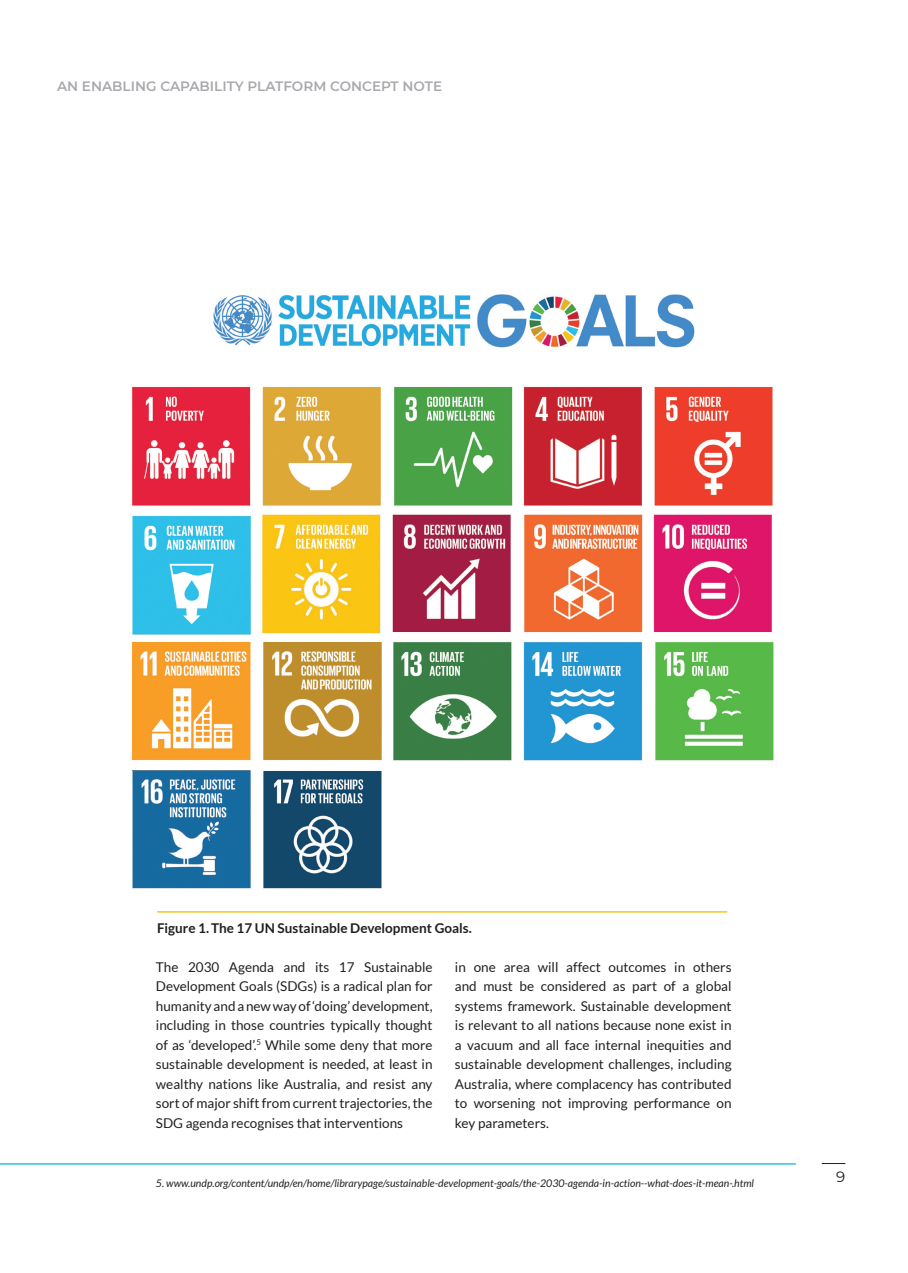
<style>
.page{position:relative;width:908px;height:1273px;background:#fff}
.page>*{position:absolute;margin:0;border:0;box-sizing:border-box;transform-origin:0 0}
.t1{font:15px "Montserrat";color:#231f20}
.t2{font:600 13.65px "Montserrat";color:#a8a9ad}
.t3{font:13.5px/19.5px "Lato";color:#231f20;text-align:justify}
.t4{font:700 13.5px "Lato";color:#231f20}
.t5{font:italic 10.5px "Lato";color:#231f20}
</style>
<div class="page">
<svg style="left:821px;top:1163px;width:24px;height:1px"></svg>
<img style="left:213px;top:294px;width:482px;height:54px">
<img style="left:262px;top:514px;width:510px;height:120px">
<img style="left:131px;top:770px;width:251px;height:119px">
<img style="left:388px;top:633px;width:386px;height:128px">
<img style="left:132px;top:386px;width:641px;height:120px">
<img style="left:132px;top:515px;width:119px;height:120px">
<img style="left:131px;top:642px;width:251px;height:119px">
<hr style="left:157px;top:911px;width:570px;height:1px;background:#fbc615">
<hr style="left:0;top:1163px;width:795px;height:1px;background:#27c2eb">
<p class="t2" style="left:57px;top:77px;width:384px">AN ENABLING CAPABILITY PLATFORM CONCE PT N OTE</p>
<p class="t4" style="left:157px;top:920px;width:316px">Figure 1. The 17 UN Sustainable Development Goals.</p>
<p class="t3" style="left:156px;top:957px;width:278px">The 2030 Agenda and its 17 Sustainable Development Goals (SDGs) is a radical plan for humanity and a new way of ‘doing’ development, including in those countries typically thought of as ‘developed’.<sup>5</sup> While some deny that more sustainable development is needed, at least in wealthy nations like Australia, and resist any sort of major shift from current trajectories, the SDG agenda recognises that interventions</p>
<p class="t3" style="left:455px;top:957px;width:278px">in one area will affect outcomes in others and must be considered as part of a global systems framework. Sustainable development is relevant to all nations because none exist in a vacuum and all face internal inequities and sustainable development challenges, including Australia, where complacency has contributed to worsening not improving performance on key parameters.</p>
<p class="t5" style="left:156px;top:1177px;width:599px">5. www.undp.org/content/undp/en/home/librarypage/sustainable-development-goals/the-2030-agenda-in-action--what-does-it-mean-.html</p>
<p class="t1" style="left:836px;top:1166px;width:11px">9</p>
</div>
